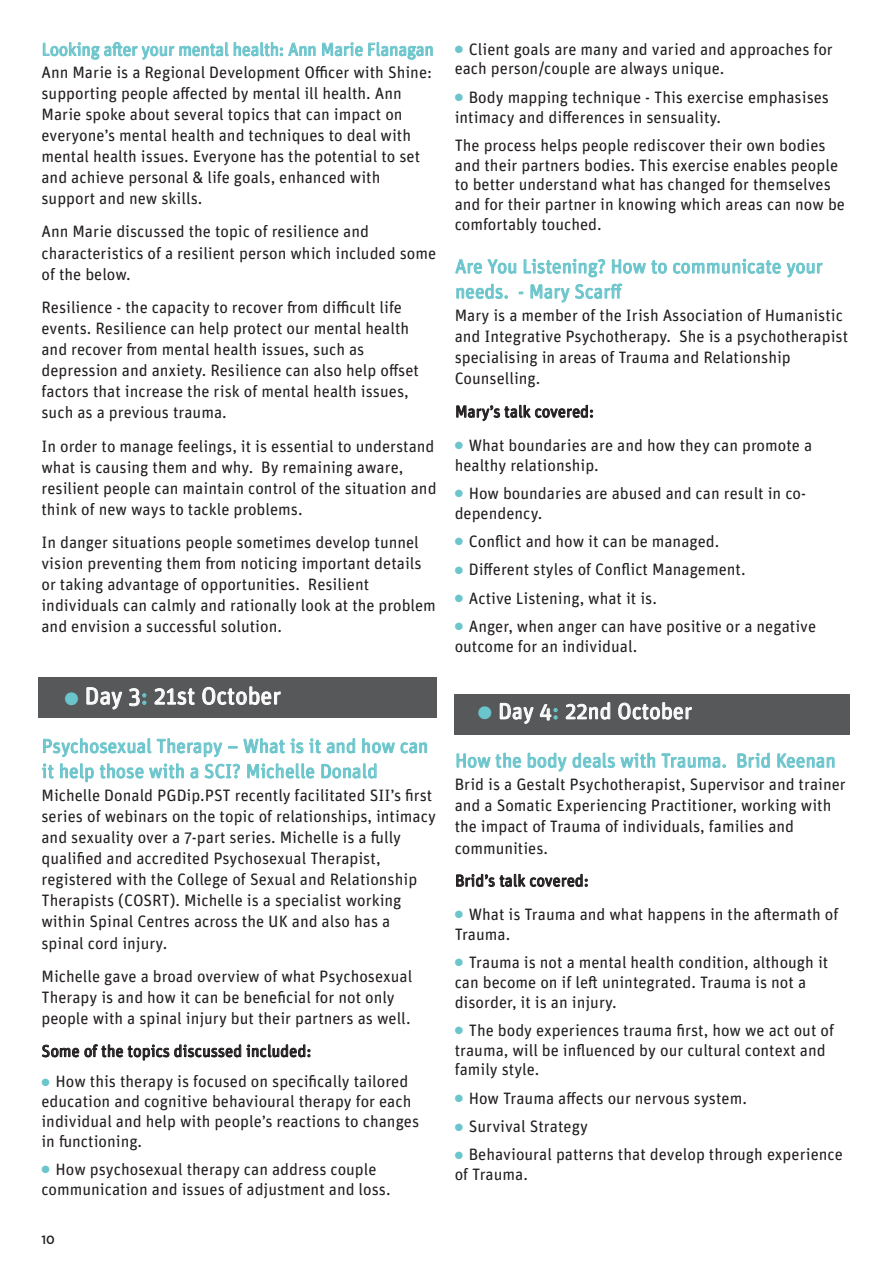
<style>
.page{position:relative;width:893px;height:1263px;background:#fff}
.page>*{position:absolute;margin:0;border:0;box-sizing:border-box;transform-origin:0 0}
.t1{font:24px "Unit Rounded Pro";color:#fff}
.t2{font:22.5px "Unit Rounded Pro";color:#fff}
.t3{font:19.5px/25.2px "Unit Rounded Pro";color:#6bc5cc}
.t4{font:18px "Unit Rounded Pro";letter-spacing:-.015em;color:#6bc5cc}
.t5{font:16.5px/21.1px "Unit Rounded Pro";color:#231f20}
.t6{font:500 12px "Gotham";color:#231f20}
.s1{color:#6bc5cc}
.s2{font-size:24px;color:#6bc5cc}
</style>
<div class="page">
<div style="left:38px;top:677px;width:398px;height:40px;background:#57585a"></div>
<div style="left:454px;top:694px;width:395px;height:40px;background:#57585a"></div>
<svg style="left:43px;top:41px;width:273px;height:19px"></svg>
<svg style="left:322px;top:42px;width:111px;height:18px"></svg>
<svg style="left:86px;top:687px;width:36px;height:23px"></svg>
<svg style="left:129px;top:688px;width:17px;height:19px"></svg>
<svg style="left:154px;top:688px;width:41px;height:17px"></svg>
<svg style="left:202px;top:686px;width:79px;height:19px"></svg>
<svg style="left:400px;top:742px;width:27px;height:11px"></svg>
<svg style="left:42px;top:738px;width:352px;height:45px"></svg>
<svg style="left:42px;top:1044px;width:268px;height:16px"></svg>
<svg style="left:651px;top:258px;width:129px;height:16px"></svg>
<svg style="left:786px;top:262px;width:36px;height:16px"></svg>
<svg style="left:455px;top:258px;width:190px;height:45px"></svg>
<svg style="left:456px;top:404px;width:136px;height:18px"></svg>
<svg style="left:499px;top:702px;width:34px;height:22px"></svg>
<svg style="left:539px;top:704px;width:18px;height:16px"></svg>
<svg style="left:565px;top:702px;width:45px;height:17px"></svg>
<svg style="left:618px;top:702px;width:74px;height:18px"></svg>
<svg style="left:456px;top:752px;width:65px;height:17px"></svg>
<svg style="left:527px;top:752px;width:39px;height:20px"></svg>
<svg style="left:572px;top:752px;width:83px;height:17px"></svg>
<svg style="left:661px;top:753px;width:64px;height:16px"></svg>
<svg style="left:737px;top:752px;width:32px;height:16px"></svg>
<svg style="left:777px;top:753px;width:57px;height:15px"></svg>
<svg style="left:456px;top:873px;width:131px;height:14px"></svg>
<p class="t4" style="left:42px;top:43px;width:393px">looking after your mental health: Ann marie Flanagan</p>
<p class="t5" style="left:41px;top:63px;width:392px">Ann marie is a Regional Development officer with Shine: supporting people affected by mental ill health. Ann marie spoke about several topics that can impact on everyone’s mental health and techniques to deal with mental health issues. Everyone has the potential to set and achieve personal &amp; life goals, enhanced with support and new skills.</p>
<p class="t5" style="left:41px;top:223px;width:396px">Ann marie discussed the topic of resilience and characteristics of a resilient person which included some of the below.</p>
<p class="t5" style="left:41px;top:298px;width:379px">Resilience - the capacity to recover from difficult life events. Resilience can help protect our mental health and recover from mental health issues, such as depression and anxiety. Resilience can also help offset factors that increase the risk of mental health issues, such as a previous trauma.</p>
<p class="t5" style="left:41px;top:437px;width:396px">In order to manage feelings, it is essential to understand what is causing them and why. By remaining aware, resilient people can maintain control of the situation and think of new ways to tackle problems.</p>
<p class="t5" style="left:41px;top:533px;width:396px">In danger situations people sometimes develop tunnel vision preventing them from noticing important details or taking advantage of opportunities. Resilient individuals can calmly and rationally look at the problem and envision a successful solution.</p>
<h1 class="t1" style="left:64px;top:687px;width:218px"><span class="s1">●</span> Day 3<span class="s1">:</span> 21st october</h1>
<p class="t3" style="left:42px;top:735px;width:388px">Psychosexual Therapy – What is it and how can it help those with a SCI? michelle Donald</p>
<p class="t5" style="left:41px;top:785px;width:396px">michelle Donald PGDip.PST recently facilitated SII’s first series of webinars on the topic of relationships, intimacy and sexuality over a 7-part series. michelle is a fully qualified and accredited Psychosexual Therapist, registered with the College of Sexual and Relationship Therapists (CoSRT). michelle is a specialist working within Spinal Centres across the UK and also has a spinal cord injury.</p>
<p class="t5" style="left:41px;top:966px;width:372px">michelle gave a broad overview of what Psychosexual<br>Therapy is and how it can be beneficial for not only people with a spinal injury but their partners as well.</p>
<p class="t5" style="left:42px;top:1041px;width:271px">Some of the topics discussed included:</p>
<p class="t5" style="left:41px;top:1072px;width:379px;line-height:19.8px"><span class="s1">●</span> How this therapy is focused on specifically tailored education and cognitive behavioural therapy for each individual and help with people’s reactions to changes in functioning.</p>
<p class="t5" style="left:41px;top:1160px;width:350px;line-height:19.8px"><span class="s1">●</span> How psychosexual therapy can address couple communication and issues of adjustment and loss.</p>
<p class="t6" style="left:41px;top:1234px;width:15px">10</p>
<p class="t5" style="left:454px;top:41px;width:379px;line-height:19.8px"><span class="s1">●</span> Client goals are many and varied and approaches for each person/couple are always unique.</p>
<p class="t5" style="left:454px;top:89px;width:376px;line-height:19.8px"><span class="s1">●</span> Body mapping technique - This exercise emphasises intimacy and differences in sensuality.</p>
<p class="t5" style="left:454px;top:137px;width:392px;line-height:19.8px">The process helps people rediscover their own bodies and their partners bodies. This exercise enables people to better understand what has changed for themselves and for their partner in knowing which areas can now be comfortably touched.</p>
<p class="t3" style="left:455px;top:256px;width:369px">Are You listening? How to communicate your needs. - mary Scarff</p>
<p class="t5" style="left:454px;top:306px;width:395px">mary is a member of the Irish Association of Humanistic and Integrative Psychotherapy. She is a psychotherapist specialising in areas of Trauma and Relationship Counselling.</p>
<p class="t5" style="left:455px;top:402px;width:140px">mary’s talk covered:</p>
<p class="t5" style="left:454px;top:436px;width:359px;line-height:19.8px"><span class="s1">●</span> What boundaries are and how they can promote a healthy relationship.</p>
<p class="t5" style="left:454px;top:485px;width:353px;line-height:19.8px"><span class="s1">●</span> How boundaries are abused and can result in co&shy;dependency.</p>
<p class="t5" style="left:454px;top:532px;width:266px"><span class="s1">●</span> Conflict and how it can be managed.</p>
<p class="t5" style="left:454px;top:560px;width:292px"><span class="s1">●</span> Different styles of Conflict management.</p>
<p class="t5" style="left:454px;top:589px;width:204px"><span class="s1">●</span> Active listening, what it is.</p>
<p class="t5" style="left:454px;top:618px;width:363px;line-height:19.8px"><span class="s1">●</span> Anger, when anger can have positive or a negative outcome for an individual.</p>
<h2 class="t2" style="left:478px;top:703px;width:216px"><span class="s1">●</span> Day 4<span class="s2">:</span> 22nd october</h2>
<p class="t3" style="left:455px;top:749px;width:382px">How the body deals with Trauma. Brid Keenan</p>
<p class="t5" style="left:454px;top:775px;width:392px">Brid is a Gestalt Psychotherapist, Supervisor and trainer and a Somatic Experiencing Practitioner, working with the impact of Trauma of individuals, families and communities.</p>
<p class="t5" style="left:455px;top:871px;width:135px">Brid’s talk covered:</p>
<p class="t5" style="left:454px;top:905px;width:385px;line-height:19.8px"><span class="s1">●</span> What is Trauma and what happens in the aftermath of<br>Trauma.</p>
<p class="t5" style="left:454px;top:953px;width:375px;line-height:19.8px"><span class="s1">●</span> Trauma is not a mental health condition, although it can become on if left unintegrated. Trauma is not a disorder, it is an injury.</p>
<p class="t5" style="left:454px;top:1021px;width:381px;line-height:19.8px"><span class="s1">●</span> The body experiences trauma first, how we act out of trauma, will be influenced by our cultural context and family style.</p>
<p class="t5" style="left:454px;top:1088px;width:294px"><span class="s1">●</span> How Trauma affects our nervous system.</p>
<p class="t5" style="left:454px;top:1117px;width:135px"><span class="s1">●</span> Survival Strategy</p>
<p class="t5" style="left:454px;top:1146px;width:389px;line-height:19.8px"><span class="s1">●</span> Behavioural patterns that develop through experience of Trauma.</p>
</div>
